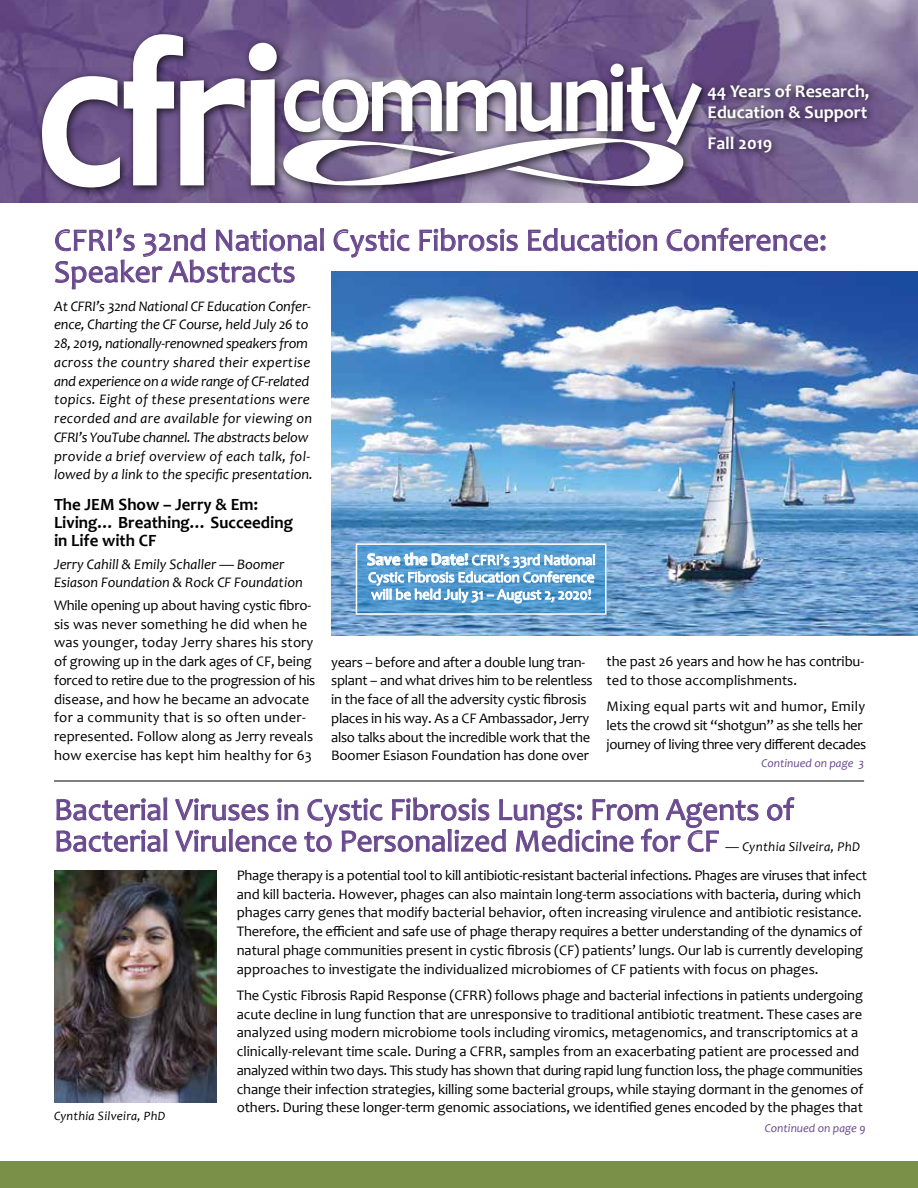
<style>
.page{position:relative;width:918px;height:1188px;background:#fff}
.page>*{position:absolute;margin:0;border:0;box-sizing:border-box;transform-origin:0 0}
.t1{font:31.5px/31.5px "Candara";letter-spacing:-.005em;color:#69488e}
.t2{font:700 18px/21px "Candara";color:#fff}
.t3{font:700 17.25px/18px "Candara";color:#000}
.t4{font:15px/17.2px "Candara";letter-spacing:-.01em;color:#fff;text-align:justify}
.t5{font:14.7px/18.8px "Candara";letter-spacing:-.01em;color:#000}
.t6{font:italic 14.7px/18.8px "Candara";color:#000}
.t7{font:italic 13.5px "Candara";letter-spacing:.02em;color:#000}
.t8{font:italic 12.75px "Candara";letter-spacing:.02em;color:#000}
.t9{font:italic 12px "Candara";color:#69488e}
.s1{font-weight:700;font-size:17.25px}
</style>
<div class="page">
<img style="left:331px;top:271px;width:587px;height:365px">
<svg style="left:359px;top:546px;width:245px;height:66px;background:#4e97cd"></svg>
<img style="left:0;top:0;width:918px;height:203px">
<div style="left:0;top:1161px;width:918px;height:27px;background:#7a9048"></div>
<div style="left:36px;top:28px;width:675px;height:170px;background:#000;opacity:.75"></div>
<div style="left:249px;top:43px;width:28px;height:28px;background:#fff;border-radius:50%"></div>
<svg style="left:42px;top:34px;width:202px;height:153px"></svg>
<svg style="left:251px;top:79px;width:24px;height:106px"></svg>
<div style="left:611px;top:64px;width:13px;height:13px;background:#fff;border-radius:50%"></div>
<svg style="left:282px;top:67px;width:420px;height:119px"></svg>
<div style="left:703px;top:79px;width:175px;height:83px;background:#000;opacity:.75"></div>
<hr style="left:54px;top:781px;width:810px;height:1px;background:#000">
<svg style="left:334px;top:229px;width:76px;height:29px"></svg>
<svg style="left:419px;top:228px;width:99px;height:23px"></svg>
<svg style="left:528px;top:228px;width:129px;height:23px"></svg>
<svg style="left:667px;top:228px;width:159px;height:23px"></svg>
<svg style="left:55px;top:228px;width:269px;height:61px"></svg>
<svg style="left:57px;top:797px;width:110px;height:23px"></svg>
<svg style="left:175px;top:798px;width:94px;height:22px"></svg>
<svg style="left:277px;top:798px;width:21px;height:22px"></svg>
<svg style="left:767px;top:797px;width:27px;height:24px"></svg>
<svg style="left:57px;top:829px;width:110px;height:23px"></svg>
<svg style="left:175px;top:829px;width:121px;height:23px"></svg>
<svg style="left:304px;top:797px;width:454px;height:55px"></svg>
<img style="left:54px;top:871px;width:163px;height:231px">
<svg style="left:367px;top:552px;width:228px;height:51px;background:#80b4db"></svg>
<div style="left:356px;top:543px;width:251px;height:72px;border:2px solid #fff"></div>
<p class="t2" style="left:708px;top:81px;width:163px">44 Years of Research,<br>Education &amp; Support</p>
<p class="t2" style="left:708px;top:132px;width:66px">Fall 2019</p>
<h1 class="t1" style="left:54px;top:224px;width:775px">CFRI’s 32nd National Cystic Fibrosis Education Conference:<br>Speaker Abstracts</h1>
<p class="t6" style="left:54px;top:297px;width:260px">At CFRI’s 32nd National CF Education Confer&shy;ence, Charting the CF Course, held July 26 to 28, 2019, nationally-renowned speakers from across the country shared their expertise and experience on a wide range of CF-related topics. Eight of these presentations were recorded and are available for viewing on CFRI’s YouTube channel. The abstracts below provide a brief overview of each talk, fol&shy;lowed by a link to the specific presentation.</p>
<p class="t3" style="left:54px;top:496px;width:240px">The JEM Show – Jerry &amp; Em:<br>Living… Breathing… Succeeding in Life with CF</p>
<p class="t6" style="left:54px;top:555px;width:250px;line-height:18px">Jerry Cahill &amp; Emily Schaller — Boomer<br>Esiason Foundation &amp; Rock CF Foundation</p>
<p class="t5" style="left:54px;top:596px;width:263px">While opening up about having cystic fibro&shy;sis was never something he did when he was younger, today Jerry shares his story of growing up in the dark ages of CF, being forced to retire due to the progression of his disease, and how he became an advocate for a community that is so often under&shy;represented. Follow along as Jerry reveals how exercise has kept him healthy for 63</p>
<p class="t4" style="left:367px;top:551px;width:230px"><span class="s1">Save the Date!</span> CFRI’s 33rd National Cystic Fibrosis Education Conference will be held July 31 – August 2, 2020!</p>
<p class="t5" style="left:331px;top:653px;width:263px">years – before and after a double lung tran&shy;splant – and what drives him to be relentless in the face of all the adversity cystic fibrosis places in his way. As a CF Ambassador, Jerry also talks about the incredible work that the Boomer Esiason Foundation has done over</p>
<p class="t5" style="left:607px;top:652px;width:259px">the past 26 years and how he has contribu&shy;ted to those accomplishments.</p>
<p class="t5" style="left:607px;top:697px;width:261px">Mixing equal parts wit and humor, Emily lets the crowd sit “shotgun” as she tells her journey of living three very different decades</p>
<p class="t9" style="left:761px;top:756px;width:104px">Continued on page 3</p>
<h1 class="t1" style="left:54px;top:794px;width:742px">Bacterial Viruses in Cystic Fibrosis Lungs: From Agents of<br>Bacterial Virulence to Personalized Medicine for CF</h1>
<p class="t7" style="left:726px;top:839px;width:136px">— Cynthia Silveira, PhD</p>
<p class="t8" style="left:54px;top:1108px;width:113px">Cynthia Silveira, PhD</p>
<p class="t5" style="left:237px;top:866px;width:632px">Phage therapy is a potential tool to kill antibiotic-resistant bacterial infections. Phages are viruses that infect and kill bacteria. However, phages can also maintain long-term associations with bacteria, during which phages carry genes that modify bacterial behavior, often increasing virulence and antibiotic resistance.<br>Therefore, the efficient and safe use of phage therapy requires a better understanding of the dynamics of natural phage communities present in cystic fibrosis (CF) patients’ lungs. Our lab is currently developing approaches to investigate the individualized microbiomes of CF patients with focus on phages.</p>
<p class="t5" style="left:237px;top:986px;width:628px">The Cystic Fibrosis Rapid Response (CFRR) follows phage and bacterial infections in patients undergoing acute decline in lung function that are unresponsive to traditional antibiotic treatment. These cases are analyzed using modern microbiome tools including viromics, metagenomics, and transcriptomics at a clinically-relevant time scale. During a CFRR, samples from an exacerbating patient are processed and analyzed within two days. This study has shown that during rapid lung function loss, the phage communities change their infection strategies, killing some bacterial groups, while staying dormant in the genomes of others. During these longer-term genomic associations, we identified genes encoded by the phages that</p>
<p class="t9" style="left:765px;top:1121px;width:102px">Continued on page 9</p>
</div>
